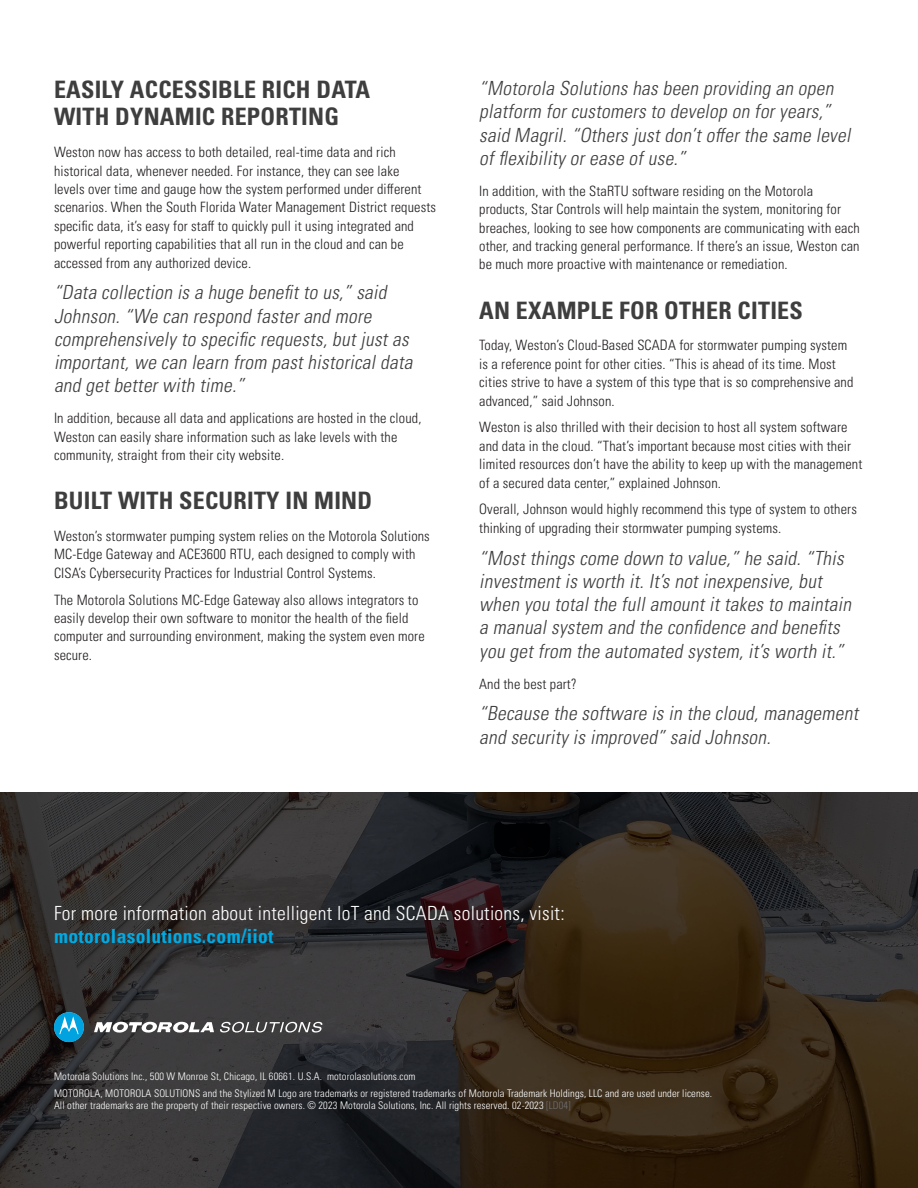
<style>
.page{position:relative;width:918px;height:1188px;background:#fff}
.page>*{position:absolute;margin:0;border:0;box-sizing:border-box;transform-origin:0 0}
.H2_-_CONTENT_HEADER{font:700 condensed 24px/27px "Univers LT Pro";letter-spacing:.01em;color:#3e3e3f}
.QUOTE{font:italic 300 condensed 19.5px/23.2px "Univers LT Pro";color:#3e3e3f}
.INTRODUCTION_COPY{font:300 condensed 19.5px/23.2px "Univers LT Pro";letter-spacing:.015em;color:#fff}
.COPY{font:300 condensed 14.25px/18.3px "Univers LT Pro";letter-spacing:.01em;color:#231f20}
.FOOTER_COPY_-_LIGHT{font:300 condensed 10.5px/12.6px "Univers LT Pro";letter-spacing:.01em;color:#fff}
.s1{font-weight:700;color:#00aae3}
.s2{color:#6f7073}
</style>
<div class="page">
<svg style="left:0;top:792px;width:918px;height:396px;background:#312a25"></svg>
<svg style="left:94px;top:1022px;width:120px;height:11px"></svg>
<svg style="left:54px;top:1012px;width:30px;height:30px"></svg>
<svg style="left:220px;top:1022px;width:102px;height:11px"></svg>
<p class="H2_-_CONTENT_HEADER" style="left:54px;top:76px;width:318px">EASILY ACCESSIBLE RICH DATA<br>WITH DYNAMIC REPORTING</p>
<p class="COPY" style="left:54px;top:142px;width:384px">Weston now has access to both detailed, real-time data and rich historical data, whenever needed. For instance, they can see lake<br>levels over time and gauge how the system performed under different scenarios. When the South Florida Water Management District requests specific data, it’s easy for staff to quickly pull it using integrated and powerful reporting capabilities that all run in the cloud and can be accessed from any authorized device.</p>
<p class="QUOTE" style="left:54px;top:280px;width:364px">“Data collection is a huge benefitto us,” said Johnson.“We can respond fasterand more comprehensively to specific requests,butjustas important,we can learn from pasthistoricaldata and getbetterwith time.”</p>
<p class="COPY" style="left:54px;top:408px;width:369px">In addition, because all data and applications are hosted in the cloud,<br>Weston can easily share information such as lake levels with the community, straight from their city website.</p>
<p class="H2_-_CONTENT_HEADER" style="left:54px;top:487px;width:320px">BUILT WITH SECURITY IN MIND</p>
<p class="COPY" style="left:54px;top:526px;width:377px">Weston’s stormwater pumping system relies on the Motorola Solutions<br>MC-Edge Gateway and ACE3600 RTU, each designed to comply with<br>CISA’s Cybersecurity Practices for Industrial Control Systems.</p>
<p class="COPY" style="left:54px;top:590px;width:372px">The Motorola Solutions MC-Edge Gateway also allows integrators to easily develop their own software to monitor the health of the field computer and surrounding environment, making the system even more secure.</p>
<p class="QUOTE" style="left:479px;top:76px;width:377px">“Motorola Solutions has been providing an open platform forcustomers to develop on foryears,” said Magril.“Others justdon’tofferthe same level offlexibility orease ofuse.”</p>
<p class="COPY" style="left:479px;top:181px;width:382px">In addition, with the StaRTU software residing on the Motorola products, Star Controls will help maintain the system, monitoring for breaches, looking to see how components are communicating with each other, and tracking general performance. If there’s an issue, Weston can be much more proactive with maintenance or remediation.</p>
<p class="H2_-_CONTENT_HEADER" style="left:479px;top:296px;width:325px">AN EXAMPLE FOR OTHER CITIES</p>
<p class="COPY" style="left:479px;top:335px;width:376px">Today, Weston’s Cloud-Based SCADA for stormwater pumping system is a reference point for other cities. “This is ahead of its time. Most cities strive to have a system of this type that is so comprehensive and advanced,” said Johnson.</p>
<p class="COPY" style="left:479px;top:417px;width:385px">Weston is also thrilled with their decision to host all system software and data in the cloud. “That’s important because most cities with their limited resources don’t have the ability to keep up with the management of a secured data center,” explained Johnson.</p>
<p class="COPY" style="left:479px;top:499px;width:379px">Overall, Johnson would highly recommend this type of system to others thinking of upgrading their stormwater pumping systems.</p>
<p class="QUOTE" style="left:479px;top:545px;width:378px">“Mostthings come down to value,” he said.“This investmentis worth it.It’s notinexpensive,but when you totalthe fullamountittakes to maintain a manualsystem and the confidence and benefits you getfrom the automated system,it’s worth it.”</p>
<p class="COPY" style="left:479px;top:674px;width:99px">And the best part?</p>
<p class="QUOTE" style="left:479px;top:701px;width:385px">“Because the software is in the cloud,management and security is improved” said Johnson.</p>
<p class="INTRODUCTION_COPY" style="left:54px;top:900px;width:512px">For more information about intelligent IoT and SCADA solutions, visit: <span class="s1">motorolasolutions.com/iiot</span></p>
<p class="FOOTER_COPY_-_LIGHT" style="left:54px;top:1069px;width:363px">Motorola Solutions Inc., 500 W Monroe St, Chicago, IL 60661. U.S.A. motorolasolutions.com</p>
<p class="FOOTER_COPY_-_LIGHT" style="left:54px;top:1086px;width:660px">MOTOROLA, MOTOROLA SOLUTIONS and the Stylized M Logo are trademarks or registered trademarks of Motorola Trademark Holdings, LLC and are used under license.<br>All other trademarks are the property of their respective owners. © 2023 Motorola Solutions, Inc. All rights reserved. 02-2023 <span class="s2">[LD04]</span></p>
</div>
